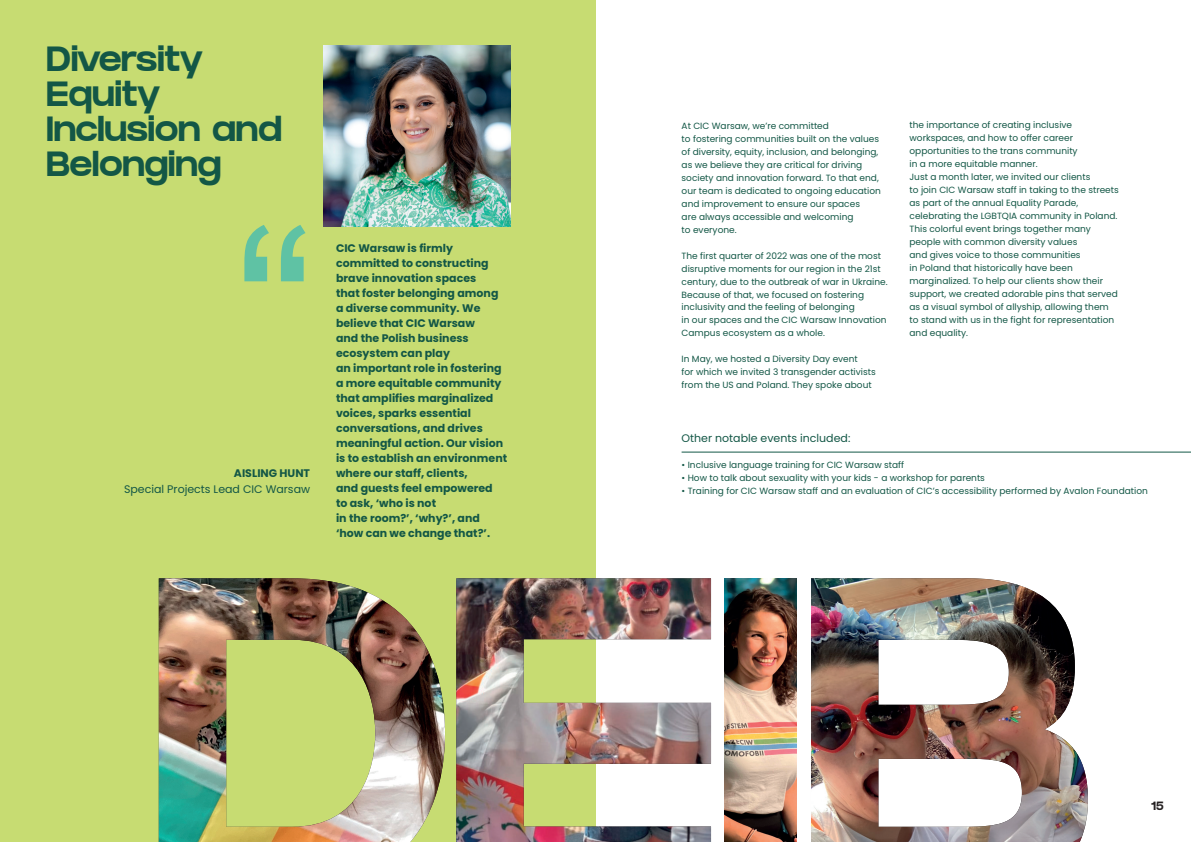
<style>
.page{position:relative;width:1191px;height:842px;background:#fff}
.page>*{position:absolute;margin:0;border:0;box-sizing:border-box;transform-origin:0 0}
.t1{font:241px "Arial";color:#5fc2a4}
.t2{font:35px/35px "GRIFTER Bold";letter-spacing:-.01em;color:#135746}
.t3{font:12px "GRIFTER Bold";color:#231f20}
.t4{font:700 11px/15px "Poppins";color:#135746}
.t5{font:11px "Poppins";color:#135746}
.t6{font:9px/13px "Poppins";color:#135746}
</style>
<div class="page">
<div style="left:0;top:0;width:595px;height:842px;background:#c7dc72"></div>
<img style="left:324px;top:45px;width:186px;height:181px">
<hr style="left:681px;top:452px;width:510px;height:1px;background:#135746">
<img style="left:724px;top:578px;width:72px;height:264px">
<img style="left:159px;top:578px;width:286px;height:264px">
<img style="left:811px;top:578px;width:277px;height:264px">
<img style="left:456px;top:578px;width:255px;height:264px">
<h2 class="t2" style="left:46px;top:42px;width:237px">Diversity<br>Equity<br>Inclusion and<br>Belonging</h2>
<h1 class="t1" style="left:235px;top:158px;width:82px">“</h1>
<p class="t4" style="left:234px;top:465px;width:78px">AISLING HUNT</p>
<p class="t5" style="left:124px;top:482px;width:188px">Special Projects Lead CIC Warsaw</p>
<p class="t4" style="left:336px;top:241px;width:173px">CIC Warsaw is firmly committed to constructing brave innovation spaces<br>that foster belonging among a diverse community. We believe that CIC Warsaw<br>and the Polish business ecosystem can play<br>an important role in fostering a more equitable community that amplifies marginalized voices, sparks essential conversations, and drives meaningful action. Our vision is to establish an environment where our staff, clients,<br>and guests feel empowered<br>to ask, ‘who is not<br>in the room?’, ‘why?’, and ‘how can we change that?’.</p>
<p class="t6" style="left:681px;top:119px;width:201px">At CIC Warsaw, we’re committed<br>to fostering communities built on the values of diversity, equity, inclusion, and belonging, as we believe they are critical for driving society and innovation forward. To that end, our team is dedicated to ongoing education and improvement to ensure our spaces<br>are always accessible and welcoming<br>to everyone.</p>
<p class="t6" style="left:681px;top:249px;width:207px">The first quarter of 2022 was one of the most disruptive moments for our region in the 21st century, due to the outbreak of war in Ukraine.<br>Because of that, we focused on fostering inclusivity and the feeling of belonging<br>in our spaces and the CIC Warsaw Innovation Campus ecosystem as a whole.</p>
<p class="t6" style="left:681px;top:353px;width:196px">In May, we hosted a Diversity Day event<br>for which we invited 3 transgender activists from the US and Poland. They spoke about</p>
<p class="t6" style="left:909px;top:119px;width:211px">the importance of creating inclusive workspaces, and how to offer career opportunities to the trans community<br>in a more equitable manner.<br>Just a month later, we invited our clients<br>to join CIC Warsaw staff in taking to the streets as part of the annual Equality Parade, celebrating the LGBTQIA community in Poland.<br>This colorful event brings together many people with common diversity values<br>and gives voice to those communities<br>in Poland that historically have been marginalized. To help our clients show their support, we created adorable pins that served as a visual symbol of allyship, allowing them to stand with us in the fight for representation and equality.</p>
<p class="t5" style="left:681px;top:432px;width:170px">Other notable events included:</p>
<p class="t6" style="left:681px;top:458px;width:224px">• Inclusive language training for CIC Warsaw staff</p>
<p class="t6" style="left:681px;top:471px;width:305px">• How to talk about sexuality with your kids - a workshop for parents</p>
<p class="t6" style="left:681px;top:484px;width:468px">• Training for CIC Warsaw staff and an evaluation of CIC’s accessibility performed by Avalon Foundation</p>
<h3 class="t3" style="left:1151px;top:799px;width:14px">15</h3>
</div>
